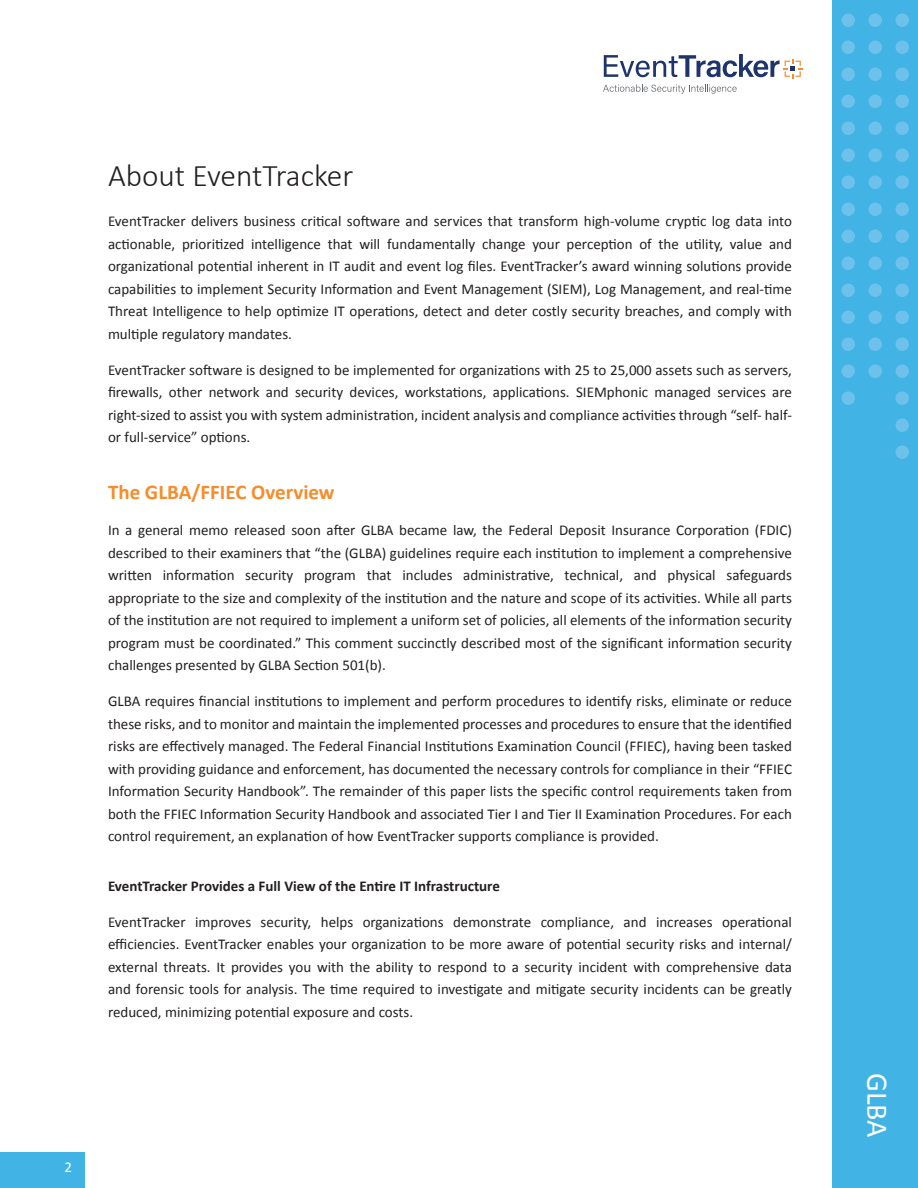
<style>
.page{position:relative;width:918px;height:1188px;background:#fff}
.page>*{position:absolute;margin:0;border:0;box-sizing:border-box;transform-origin:0 0}
.t1{font:300 31.5px "Calibri";color:#231f20}
.t2{font:30px "Calibri";color:#fff}
.t3{font:700 21px "Calibri";color:#f68c2c}
.t4{font:15px/22.5px "Calibri";color:#231f20;text-align:justify}
.t5{font:700 15px "Calibri";color:#231f20}
.t6{font:15px "Calibri";color:#fff}
</style>
<div class="page">
<div style="left:0;top:1152px;width:86px;height:36px;background:#41b4e5"></div>
<div style="left:832px;top:0;width:86px;height:1188px;background:#41b4e5"></div>
<svg style="left:603px;top:54px;width:200px;height:40px"></svg>
<div style="left:868px;top:14px;width:14px;height:13px;background:#6ec1ea;border-radius:50%"></div>
<div style="left:896px;top:14px;width:13px;height:13px;background:#6ec1ea;border-radius:50%"></div>
<div style="left:842px;top:40px;width:13px;height:14px;background:#6ec1ea;border-radius:50%"></div>
<div style="left:868px;top:40px;width:14px;height:14px;background:#6ec1ea;border-radius:50%"></div>
<div style="left:842px;top:68px;width:13px;height:13px;background:#6ec1ea;border-radius:50%"></div>
<div style="left:868px;top:68px;width:14px;height:13px;background:#6ec1ea;border-radius:50%"></div>
<div style="left:842px;top:94px;width:13px;height:14px;background:#6ec1ea;border-radius:50%"></div>
<div style="left:868px;top:94px;width:14px;height:14px;background:#6ec1ea;border-radius:50%"></div>
<div style="left:896px;top:94px;width:13px;height:14px;background:#6ec1ea;border-radius:50%"></div>
<div style="left:842px;top:122px;width:13px;height:13px;background:#6ec1ea;border-radius:50%"></div>
<div style="left:868px;top:122px;width:14px;height:13px;background:#6ec1ea;border-radius:50%"></div>
<div style="left:896px;top:122px;width:13px;height:13px;background:#6ec1ea;border-radius:50%"></div>
<div style="left:868px;top:148px;width:14px;height:14px;background:#6ec1ea;border-radius:50%"></div>
<div style="left:896px;top:148px;width:13px;height:14px;background:#6ec1ea;border-radius:50%"></div>
<div style="left:868px;top:176px;width:14px;height:13px;background:#6ec1ea;border-radius:50%"></div>
<div style="left:842px;top:202px;width:13px;height:14px;background:#6ec1ea;border-radius:50%"></div>
<div style="left:896px;top:202px;width:13px;height:14px;background:#6ec1ea;border-radius:50%"></div>
<div style="left:868px;top:230px;width:14px;height:13px;background:#6ec1ea;border-radius:50%"></div>
<div style="left:842px;top:256px;width:13px;height:14px;background:#6ec1ea;border-radius:50%"></div>
<div style="left:868px;top:256px;width:14px;height:14px;background:#6ec1ea;border-radius:50%"></div>
<div style="left:896px;top:256px;width:13px;height:14px;background:#6ec1ea;border-radius:50%"></div>
<div style="left:868px;top:284px;width:14px;height:13px;background:#6ec1ea;border-radius:50%"></div>
<div style="left:842px;top:310px;width:13px;height:14px;background:#6ec1ea;border-radius:50%"></div>
<div style="left:868px;top:310px;width:14px;height:14px;background:#6ec1ea;border-radius:50%"></div>
<div style="left:896px;top:310px;width:13px;height:14px;background:#6ec1ea;border-radius:50%"></div>
<div style="left:842px;top:338px;width:13px;height:13px;background:#6ec1ea;border-radius:50%"></div>
<div style="left:868px;top:338px;width:14px;height:13px;background:#6ec1ea;border-radius:50%"></div>
<div style="left:842px;top:364px;width:13px;height:14px;background:#6ec1ea;border-radius:50%"></div>
<div style="left:868px;top:364px;width:14px;height:14px;background:#6ec1ea;border-radius:50%"></div>
<div style="left:896px;top:364px;width:13px;height:14px;background:#6ec1ea;border-radius:50%"></div>
<div style="left:842px;top:392px;width:13px;height:13px;background:#6ec1ea;border-radius:50%"></div>
<div style="left:896px;top:392px;width:13px;height:13px;background:#6ec1ea;border-radius:50%"></div>
<div style="left:896px;top:418px;width:13px;height:14px;background:#6ec1ea;border-radius:50%"></div>
<div style="left:896px;top:446px;width:13px;height:13px;background:#6ec1ea;border-radius:50%"></div>
<div style="left:896px;top:40px;width:13px;height:14px;background:#6ec1ea;border-radius:50%"></div>
<div style="left:842px;top:148px;width:13px;height:14px;background:#6ec1ea;border-radius:50%"></div>
<div style="left:896px;top:230px;width:13px;height:13px;background:#6ec1ea;border-radius:50%"></div>
<div style="left:842px;top:284px;width:13px;height:13px;background:#6ec1ea;border-radius:50%"></div>
<div style="left:896px;top:68px;width:13px;height:13px;background:#6ec1ea;border-radius:50%"></div>
<div style="left:842px;top:230px;width:13px;height:13px;background:#6ec1ea;border-radius:50%"></div>
<div style="left:896px;top:284px;width:13px;height:13px;background:#6ec1ea;border-radius:50%"></div>
<div style="left:842px;top:14px;width:13px;height:13px;background:#6ec1ea;border-radius:50%"></div>
<div style="left:842px;top:176px;width:13px;height:13px;background:#6ec1ea;border-radius:50%"></div>
<div style="left:896px;top:176px;width:13px;height:13px;background:#6ec1ea;border-radius:50%"></div>
<div style="left:868px;top:202px;width:14px;height:14px;background:#6ec1ea;border-radius:50%"></div>
<div style="left:896px;top:338px;width:13px;height:13px;background:#6ec1ea;border-radius:50%"></div>
<h1 class="t1" style="left:108px;top:156px;width:247px">About EventTracker</h1>
<p class="t4" style="left:108px;top:210px;width:686px">EventTracker delivers business critical software and services that transform high-volume cryptic log data into actionable, prioritized intelligence that will fundamentally change your perception of the utility, value and organizational potential inherent in IT audit and event log files. EventTracker’s award winning solutions provide capabilities to implement Security Information and Event Management (SIEM), Log Management, and real-time Threat Intelligence to help optimize IT operations, detect and deter costly security breaches, and comply with multiple regulatory mandates.</p>
<p class="t4" style="left:108px;top:358px;width:686px">EventTracker software is designed to be implemented for organizations with 25 to 25,000 assets such as servers, firewalls, other network and security devices, workstations, applications. SIEMphonic managed services are right-sized to assist you with system administration, incident analysis and compliance activities through “self- half&shy;or full-service” options.</p>
<h3 class="t3" style="left:108px;top:479px;width:228px">The GLBA/FFIEC Overview</h3>
<p class="t4" style="left:108px;top:519px;width:686px">In a general memo released soon after GLBA became law, the Federal Deposit Insurance Corporation (FDIC) described to their examiners that “the (GLBA) guidelines require each institution to implement a comprehensive written information security program that includes administrative, technical, and physical safeguards appropriate to the size and complexity of the institution and the nature and scope of its activities. While all parts of the institution are not required to implement a uniform set of policies, all elements of the information security program must be coordinated.” This comment succinctly described most of the significant information security challenges presented by GLBA Section 501(b).</p>
<p class="t4" style="left:108px;top:690px;width:686px">GLBA requires financial institutions to implement and perform procedures to identify risks, eliminate or reduce these risks, and to monitor and maintain the implemented processes and procedures to ensure that the identified risks are effectively managed. The Federal Financial Institutions Examination Council (FFIEC), having been tasked with providing guidance and enforcement, has documented the necessary controls for compliance in their “FFIEC Information Security Handbook”. The remainder of this paper lists the specific control requirements taken from both the FFIEC Information Security Handbook and associated Tier I and Tier II Examination Procedures. For each control requirement, an explanation of how EventTracker supports compliance is provided.</p>
<p class="t5" style="left:108px;top:876px;width:394px">EventTracker Provides a Full View of the Entire IT Infrastructure</p>
<p class="t4" style="left:108px;top:910px;width:686px">EventTracker improves security, helps organizations demonstrate compliance, and increases operational efficiencies. EventTracker enables your organization to be more aware of potential security risks and internal/ external threats. It provides you with the ability to respond to a security incident with comprehensive data and forensic tools for analysis. The time required to investigate and mitigate security incidents can be greatly reduced, minimizing potential exposure and costs.</p>
<p class="t6" style="left:64px;top:1158px;width:9px">2</p>
<h2 class="t2" style="left:897px;top:1073px;width:66px;rotate:90deg">GLBA</h2>
</div>
